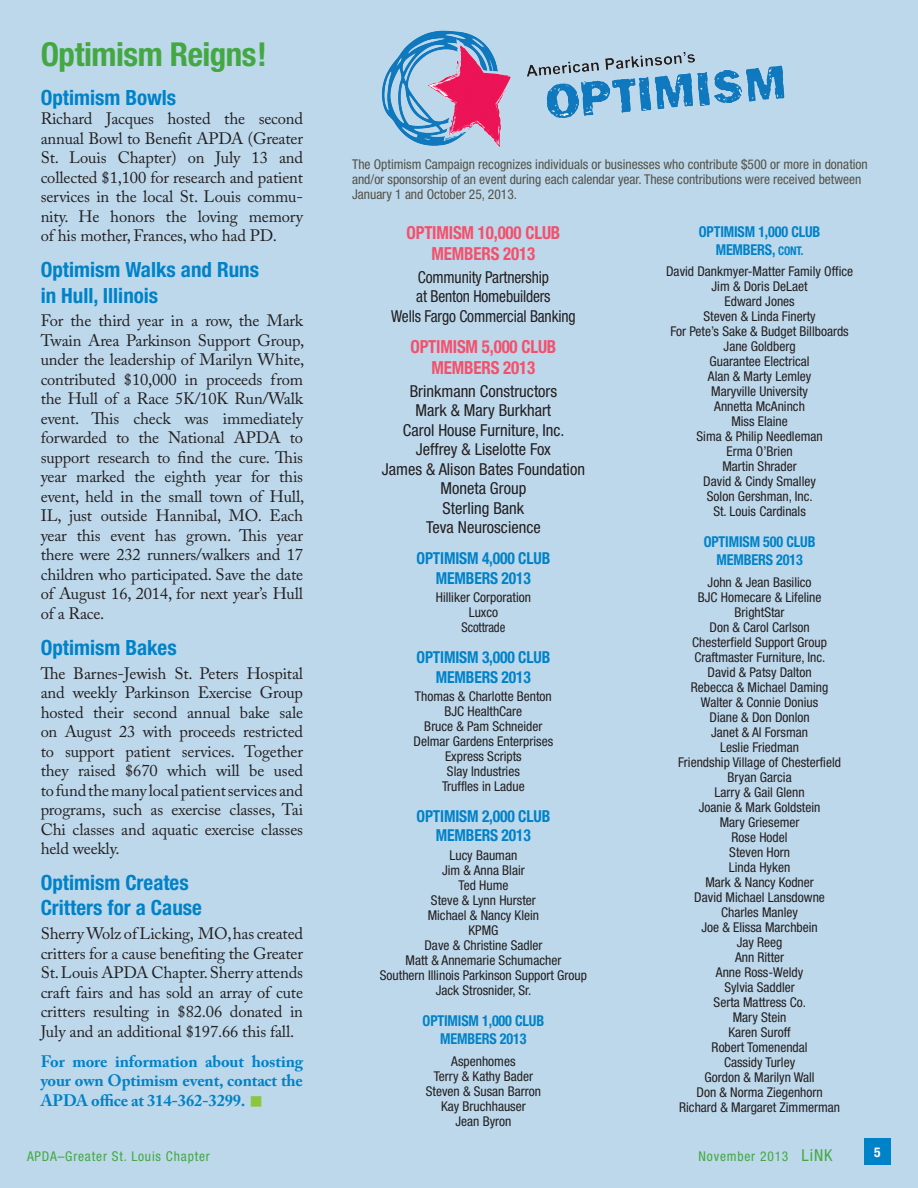
<style>
.page{position:relative;width:918px;height:1188px;background:#bdd8eb}
.page>*{position:absolute;margin:0;border:0;box-sizing:border-box;transform-origin:0 0}
.t1{font:700 condensed 33px "Helvetica Neue";letter-spacing:-.015em;color:#43a842}
.t2{font:700 condensed 21px/25.2px "Helvetica Neue";color:#0082c8}
.t3{font:700 condensed 18px/21px "Helvetica Neue";letter-spacing:-.01em;color:#f4506c;text-align:center;scale:.94 1}
.t4{font:16.5px/19.5px "Adobe Caslon Pro";letter-spacing:-.01em;color:#231f20;text-align:justify}
.t5{font:condensed 16.5px/19.5px "Helvetica Neue";color:#231f20;text-align:center}
.t6{font:700 16.5px/19.6px "Adobe Caslon Pro";letter-spacing:-.01em;color:#0082c8;text-align:justify}
.t7{font:700 condensed 16.5px/19.5px "Helvetica Neue";letter-spacing:-.01em;color:#0082c8;text-align:center;scale:.94 1}
.t8{font:condensed 16.5px/19.5px "Helvetica Neue";color:#231f20;text-align:center;scale:.94 1}
.t9{font:700 condensed 15px/18px "Helvetica Neue";letter-spacing:-.01em;color:#0082c8;text-align:center;scale:.94 1}
.t10{font:condensed 13.5px/15px "Helvetica Neue";color:#231f20;text-align:center}
.t11{font:condensed 13.5px/15px "Helvetica Neue";color:#535249}
.t12{font:condensed 13.5px "Helvetica Neue";letter-spacing:.06em;color:#43a842}
.t13{font:700 condensed 13.5px "Helvetica Neue";color:#fff}
.s1{color:#8bc63e}
.s2{font-size:12px}
.s3{font-size:16.5px}
</style>
<div class="page">
<img style="left:382px;top:30px;width:129px;height:118px">
<img style="left:526px;top:51px;width:259px;height:68px">
<div style="left:864px;top:1138px;width:27px;height:28px;background:#0082c8"></div>
<h1 class="t1" style="left:41px;top:34px;width:228px">Optimism Reigns!</h1>
<h2 class="t2" style="left:41px;top:84px;width:137px">Optimism Bowls</h2>
<p class="t4" style="left:41px;top:109px;width:264px">Richard Jacques hosted the second annual Bowl to Benefit APDA (Greater St. Louis Chapter) on July 13 and collected $1,100 for research and patient services in the local St. Louis commu&shy;nity. He honors the loving memory of his mother, Frances, who had PD.</p>
<h2 class="t2" style="left:41px;top:257px;width:220px">Optimism Walks and Runs in Hull, Illinois</h2>
<p class="t4" style="left:41px;top:311px;width:265px">For the third year in a row, the Mark Twain Area Parkinson Support Group, under the leadership of Marilyn White, contributed $10,000 in proceeds from the Hull of a Race 5K/10K Run/Walk event. This check was immediately forwarded to the National APDA to support research to find the cure. This year marked the eighth year for this event, held in the small town of Hull, IL, just outside Hannibal, MO. Each year this event has grown. This year there were 232 runners/walkers and 17 children who participated. Save the date of August 16, 2014, for next year’s Hull of a Race.</p>
<h2 class="t2" style="left:41px;top:634px;width:137px">Optimism Bakes</h2>
<p class="t4" style="left:41px;top:663px;width:264px">The Barnes-Jewish St. Peters Hospital and weekly Parkinson Exercise Group hosted their second annual bake sale on August 23 with proceeds restricted to support patient services. Together they raised $670 which will be used to fund the many local patient services and programs, such as exercise classes, Tai Chi classes and aquatic exercise classes held weekly.</p>
<h2 class="t2" style="left:41px;top:870px;width:163px">Optimism Creates<br>Critters for a Cause</h2>
<p class="t4" style="left:41px;top:924px;width:264px">Sherry Wolz of Licking, MO, has created critters for a cause benefiting the Greater St. Louis APDA Chapter. Sherry attends craft fairs and has sold an array of cute critters resulting in $82.06 donated in July and an additional $197.66 this fall.</p>
<p class="t6" style="left:41px;top:1051px;width:264px">For more information about hosting your own Optimism event, contact the APDA office at 314-362-3299. <span class="s1">■</span></p>
<p class="t11" style="left:352px;top:156px;width:517px">The Optimism Campaign recognizes individuals or businesses who contribute $500 or more in donation and/or sponsorship of an event during each calendar year. These contributions were received between<br>January 1 and October 25, 2013.</p>
<h3 class="t3" style="left:407px;top:222px;width:165px">OPTIMISM 10,000 CLUB<br>MEMBERS 2013</h3>
<p class="t8" style="left:391px;top:267px;width:198px">Community Partnership<br>at Benton Homebuilders<br>Wells Fargo Commercial Banking</p>
<h3 class="t3" style="left:410px;top:336px;width:157px">OPTIMISM 5,000 CLUB<br>MEMBERS 2013</h3>
<p class="t5" style="left:382px;top:381px;width:205px">Brinkmann Constructors<br>Mark &amp; Mary Burkhart<br>Carol House Furniture, Inc.<br>Jeffrey &amp; Liselotte Fox<br>James &amp; Alison Bates Foundation<br>Moneta Group<br>Sterling Bank<br>Teva Neuroscience</p>
<p class="t7" style="left:417px;top:548px;width:144px">OPTIMISM 4,000 CLUB<br>MEMBERS 2013</p>
<p class="t10" style="left:436px;top:590px;width:97px">Hilliker Corporation<br>Luxco<br>Scottrade</p>
<p class="t7" style="left:417px;top:647px;width:144px">OPTIMISM 3,000 CLUB<br>MEMBERS 2013</p>
<p class="t10" style="left:414px;top:688px;width:141px">Thomas &amp; Charlotte Benton<br>BJC HealthCare<br>Bruce &amp; Pam Schneider<br>Delmar Gardens Enterprises<br>Express Scripts<br>Slay Industries<br>Truffles in Ladue</p>
<p class="t7" style="left:417px;top:806px;width:144px">OPTIMISM 2,000 CLUB<br>MEMBERS 2013</p>
<p class="t10" style="left:380px;top:847px;width:209px">Lucy Bauman<br>Jim &amp; Anna Blair<br>Ted Hume<br>Steve &amp; Lynn Hurster<br>Michael &amp; Nancy Klein<br>KPMG<br>Dave &amp; Christine Sadler<br>Matt &amp; Annemarie Schumacher<br>Southern Illinois Parkinson Support Group<br>Jack Strosnider, Sr.</p>
<p class="t9" style="left:423px;top:1011px;width:131px">OPTIMISM 1,000 CLUB<br>MEMBERS 2013</p>
<p class="t10" style="left:426px;top:1053px;width:117px">Aspenhomes<br>Terry &amp; Kathy Bader<br>Steven &amp; Susan Barron<br>Kay Bruchhauser<br>Jean Byron</p>
<p class="t9" style="left:699px;top:222px;width:131px">OPTIMISM 1,000 CLUB<br>MEMBERS, <span class="s2">CONT.</span></p>
<p class="t10" style="left:666px;top:264px;width:189px">David Dankmyer-Matter Family Office<br>Jim &amp; Doris DeLaet<br>Edward Jones<br>Steven &amp; Linda Finerty<br>For Pete’s Sake &amp; Budget Billboards<br>Jane Goldberg<br>Guarantee Electrical<br>Alan &amp; Marty Lemley<br>Maryville University<br>Annetta McAninch<br>Miss Elaine<br>Sima &amp; Philip Needleman<br>Erma O’Brien<br>Martin Shrader<br>David &amp; Cindy Smalley<br>Solon Gershman, Inc.<br>St. Louis Cardinals</p>
<p class="t9" style="left:704px;top:533px;width:120px">OPTIMISM 500 CLUB<br>MEMBERS 2013</p>
<p class="t10" style="left:678px;top:575px;width:164px">John &amp; Jean Basilico<br>BJC Homecare &amp; Lifeline<br>BrightStar<br>Don &amp; Carol Carlson<br>Chesterfield Support Group<br>Craftmaster Furniture, Inc.<br>David &amp; Patsy Dalton<br>Rebecca &amp; Michael Daming<br>Walter &amp; Connie Donius<br>Diane &amp; Don Donlon<br>Janet &amp; Al Forsman<br>Leslie Friedman<br>Friendship Village of Chesterfield<br>Bryan Garcia<br>Larry &amp; Gail Glenn<br>Joanie &amp; Mark Goldstein<br>Mary Griesemer<br>Rose Hodel<br>Steven Horn<br>Linda Hyken<br>Mark &amp; Nancy Kodner<br>David Michael Lansdowne<br>Charles Manley<br>Joe &amp; Elissa Marchbein<br>Jay Reeg<br>Ann Ritter<br>Anne Ross-Weldy<br>Sylvia Saddler<br>Serta Mattress Co.<br>Mary Stein<br>Karen Suroff<br>Robert Tomenendal<br>Cassidy Turley<br>Gordon &amp; Marilyn Wall<br>Don &amp; Norma Ziegenhorn<br>Richard &amp; Margaret Zimmerman</p>
<p class="t12" style="left:27px;top:1149px;width:184px">APDA–Greater St. Louis Chapter</p>
<p class="t12" style="left:699px;top:1149px;width:135px">November 2013 <span class="s3">LiNK</span></p>
<p class="t13" style="left:874px;top:1144px;width:8px">5</p>
</div>
